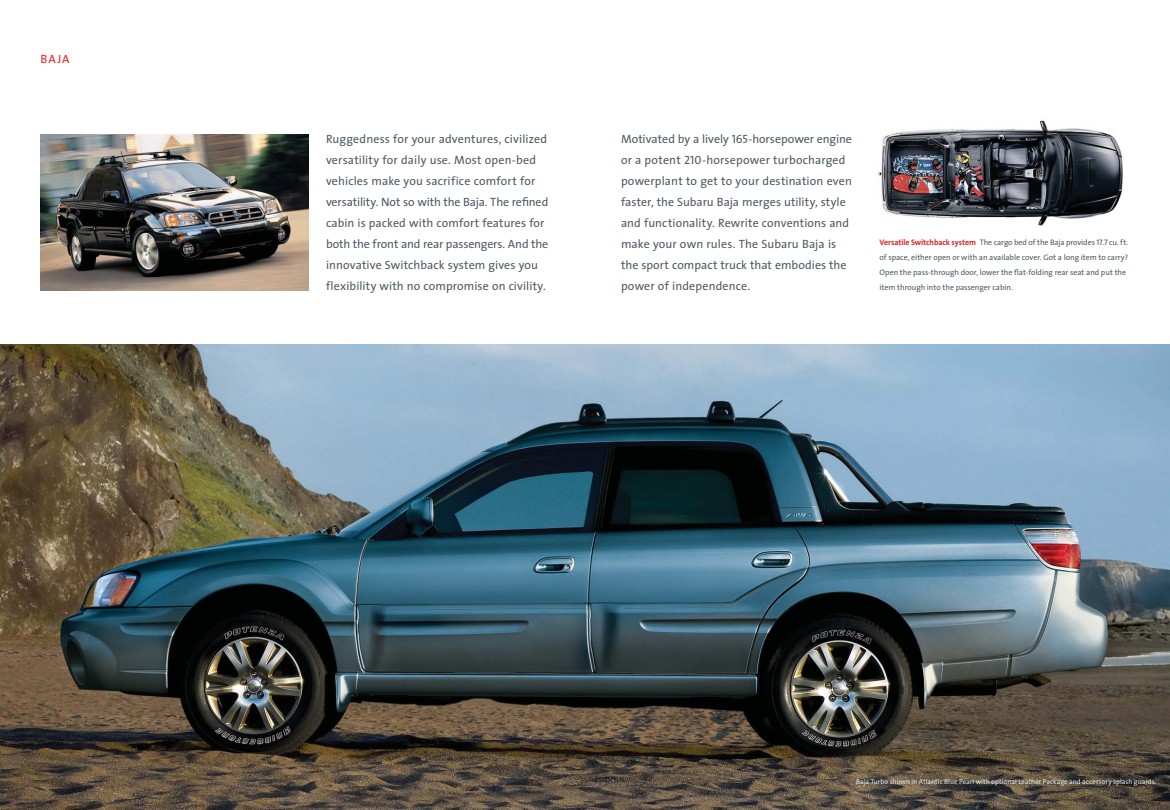
<style>
.page{position:relative;width:1170px;height:810px;background:#fff}
.page>*{position:absolute;margin:0;border:0;box-sizing:border-box;transform-origin:0 0}
.t1{font:12px/21px "The Sans Subaru";letter-spacing:.005em;color:#4e5b63}
.t2{font:12px "The Sans Subaru";color:#e21f26}
.t3{font:8px/15px "The Sans Subaru";letter-spacing:-.005em;color:#4e5b63}
.t4{font:7px "The Sans Subaru";color:#e4e8eb}
.s1{font-family:"The Sans Bold Subaru";color:#e21f26}
</style>
<div class="page">
<img style="left:0;top:344px;width:1170px;height:466px">
<img style="left:40px;top:135px;width:268px;height:155px">
<img style="left:877px;top:120px;width:246px;height:106px">
<p class="t2" style="left:40px;top:54px;width:31px">BAJA</p>
<p class="t1" style="left:326px;top:130px;width:224px">Ruggedness for your adventures, civilized versatility for daily use. Most open-bed vehicles make you sacrifice comfort for versatility. Not so with the Baja. The refined cabin is packed with comfort features for both the front and rear passengers. And the innovative Switchback system gives you flexibility with no compromise on civility.</p>
<p class="t1" style="left:621px;top:130px;width:233px">Motivated by a lively 165-horsepower engine or a potent 210-horsepower turbocharged powerplant to get to your destination even faster, the Subaru Baja merges utility, style and functionality. Rewrite conventions and make your own rules. The Subaru Baja is the sport compact truck that embodies the power of independence.</p>
<p class="t3" style="left:880px;top:235px;width:250px"><span class="s1">Versatile Switchback system</span> The cargo bed of the Baja provides 17.7 cu. ft. of space, either open or with an available cover. Got a long item to carry?<br>Open the pass-through door, lower the flat-folding rear seat and put the item through into the passenger cabin.</p>
<p class="t4" style="left:856px;top:779px;width:302px">Baja Turbo shown in Atlantic Blue Pearl with optional Leather Package and accessory splash guards.</p>
</div>
